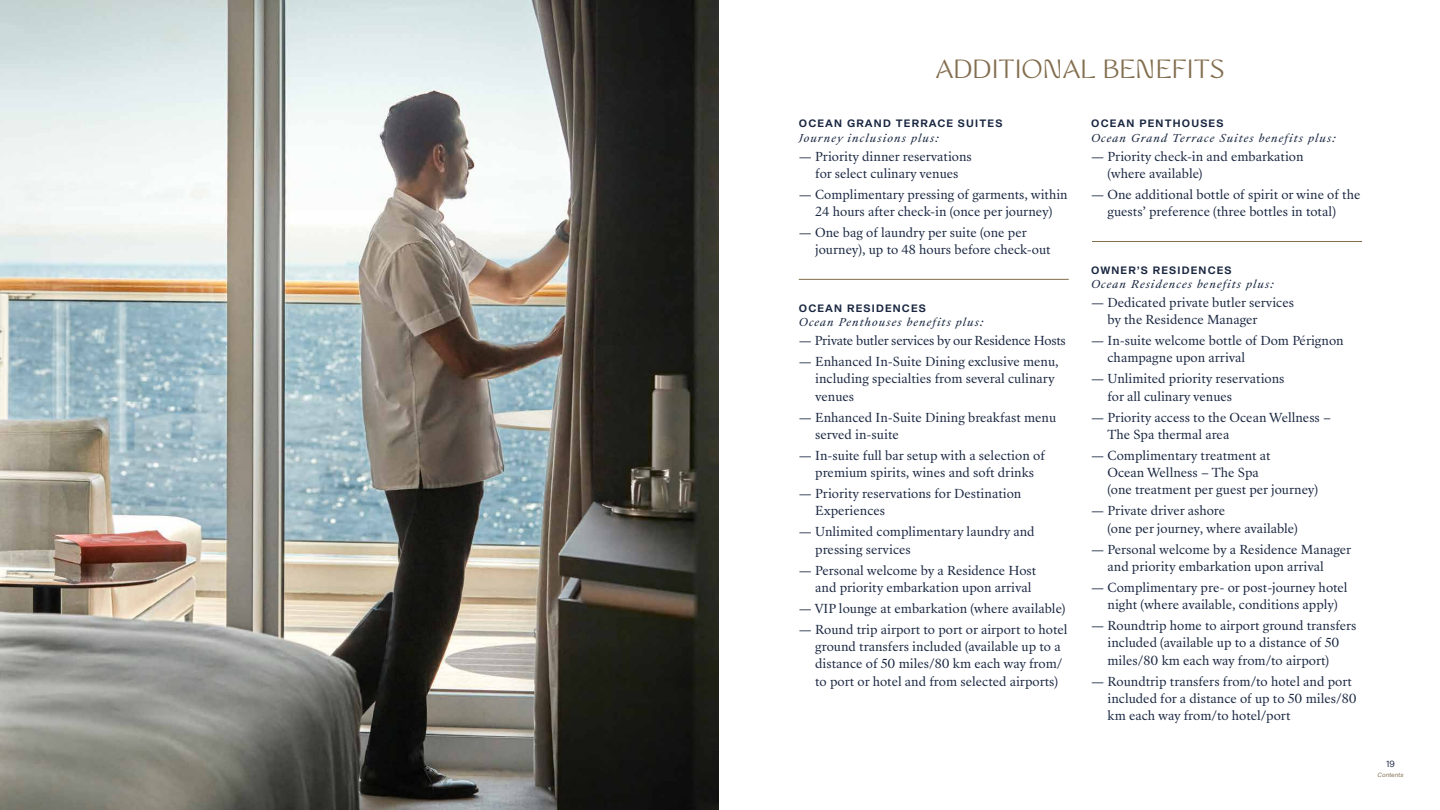
<style>
.page{position:relative;width:1440px;height:810px;background:#fff}
.page>*{position:absolute;margin:0;border:0;box-sizing:border-box;transform-origin:0 0}
.t1{font:24px "WT Monarch Nova";color:#826d4e}
.t2{font:12px/17.2px "Sang Bleu Republic";color:#1a2741}
.t3{font:12px "Sang Bleu Republic";letter-spacing:-.02em;color:#1a2741}
.t4{font:italic 10.5px "Sang Bleu Republic";letter-spacing:.1em;color:#1a2741}
.t5{font:300 10.5px "Shapiro 65";letter-spacing:.11em;color:#1a2741}
.t6{font:9px "Shapiro 35 Feather";color:#1a2741}
.t7{font:6px "Shapiro 36 Inclined Text";color:#826d4e}
</style>
<div class="page">
<img style="left:0;top:0;width:718px;height:810px">
<hr style="left:799px;top:279px;width:270px;height:1px;background:#826d4e">
<hr style="left:1092px;top:241px;width:270px;height:1px;background:#826d4e">
<h1 class="t1" style="left:935px;top:53px;width:291px">ADDITIONAL BENEFITS</h1>
<p class="t5" style="left:799px;top:116px;width:205px">OCEAN GRAND TERRACE SUITES</p>
<p class="t4" style="left:799px;top:130px;width:141px">Journey inclusions plus:</p>
<p class="t2" style="left:799px;top:148px;width:175px;text-align:center">— Priority dinner reservations for select culinary venues</p>
<p class="t2" style="left:799px;top:186px;width:270px;text-align:center">— Complimentary pressing of garments, within<br>24 hours after check-in (once per journey)</p>
<p class="t2" style="left:815px;top:224px;width:237px;text-indent:-16px">— One bag of laundry per suite (one per journey), up to 48 hours before check-out</p>
<p class="t5" style="left:799px;top:301px;width:129px">OCEAN RESIDENCES</p>
<p class="t4" style="left:799px;top:315px;width:186px">Ocean Penthouses benefits plus:</p>
<p class="t3" style="left:799px;top:332px;width:269px">— Private butler services by our Residence Hosts</p>
<p class="t2" style="left:815px;top:353px;width:245px;text-indent:-16px">— Enhanced In-Suite Dining exclusive menu, including specialties from several culinary venues</p>
<p class="t2" style="left:815px;top:409px;width:243px;text-indent:-16px">— Enhanced In-Suite Dining breakfast menu served in-suite</p>
<p class="t2" style="left:799px;top:447px;width:248px;text-align:center">— In-suite full bar setup with a selection of premium spirits, wines and soft drinks</p>
<p class="t2" style="left:815px;top:485px;width:208px;text-indent:-16px">— Priority reservations for Destination<br>Experiences</p>
<p class="t2" style="left:815px;top:524px;width:221px;text-indent:-16px">— Unlimited complimentary laundry and pressing services</p>
<p class="t2" style="left:815px;top:562px;width:223px;text-indent:-16px">— Personal welcome by a Residence Host and priority embarkation upon arrival</p>
<p class="t2" style="left:799px;top:600px;width:268px">— VIP lounge at embarkation (where available)</p>
<p class="t2" style="left:815px;top:621px;width:254px;text-indent:-16px">— Round trip airport to port or airport to hotel ground transfers included (available up to a distance of 50 miles/80 km each way from/ to port or hotel and from selected airports)</p>
<p class="t5" style="left:1091px;top:116px;width:134px">OCEAN PENTHOUSES</p>
<p class="t4" style="left:1091px;top:130px;width:246px">Ocean Grand Terrace Suites benefits plus:</p>
<p class="t2" style="left:1108px;top:148px;width:198px;text-indent:-16px">— Priority check-in and embarkation (where available)</p>
<p class="t2" style="left:1108px;top:186px;width:254px;text-indent:-16px">— One additional bottle of spirit or wine of the guests’ preference (three bottles in total)</p>
<p class="t5" style="left:1091px;top:262px;width:142px">OWNER’S RESIDENCES</p>
<p class="t4" style="left:1091px;top:276px;width:184px">Ocean Residences benefits plus:</p>
<p class="t2" style="left:1108px;top:294px;width:188px;text-indent:-16px">— Dedicated private butler services by the Residence Manager</p>
<p class="t2" style="left:1108px;top:332px;width:238px;text-indent:-16px">— In-suite welcome bottle of Dom Pérignon champagne upon arrival</p>
<p class="t2" style="left:1108px;top:371px;width:179px;text-indent:-16px">— Unlimited priority reservations for all culinary venues</p>
<p class="t2" style="left:1108px;top:409px;width:225px;text-indent:-16px">— Priority access to the Ocean Wellness –<br>The Spa thermal area</p>
<p class="t2" style="left:1108px;top:447px;width:212px;text-indent:-16px">— Complimentary treatment at<br>Ocean Wellness – The Spa<br>(one treatment per guest per journey)</p>
<p class="t2" style="left:1108px;top:503px;width:192px;text-indent:-16px">— Private driver ashore<br>(one per journey, where available)</p>
<p class="t2" style="left:1108px;top:541px;width:245px;text-indent:-16px">— Personal welcome by a Residence Manager and priority embarkation upon arrival</p>
<p class="t2" style="left:1091px;top:579px;width:258px;text-align:center">— Complimentary pre- or post-journey hotel night (where available, conditions apply)</p>
<p class="t2" style="left:1108px;top:617px;width:251px;text-indent:-16px">— Roundtrip home to airport ground transfers included (available up to a distance of 50 miles/80 km each way from/to airport)</p>
<p class="t2" style="left:1108px;top:673px;width:251px;text-indent:-16px">— Roundtrip transfers from/to hotel and port included for a distance of up to 50 miles/80 km each way from/to hotel/port</p>
<p class="t6" style="left:1386px;top:757px;width:10px">19</p>
<p class="t7" style="left:1378px;top:771px;width:28px">Contents</p>
</div>
